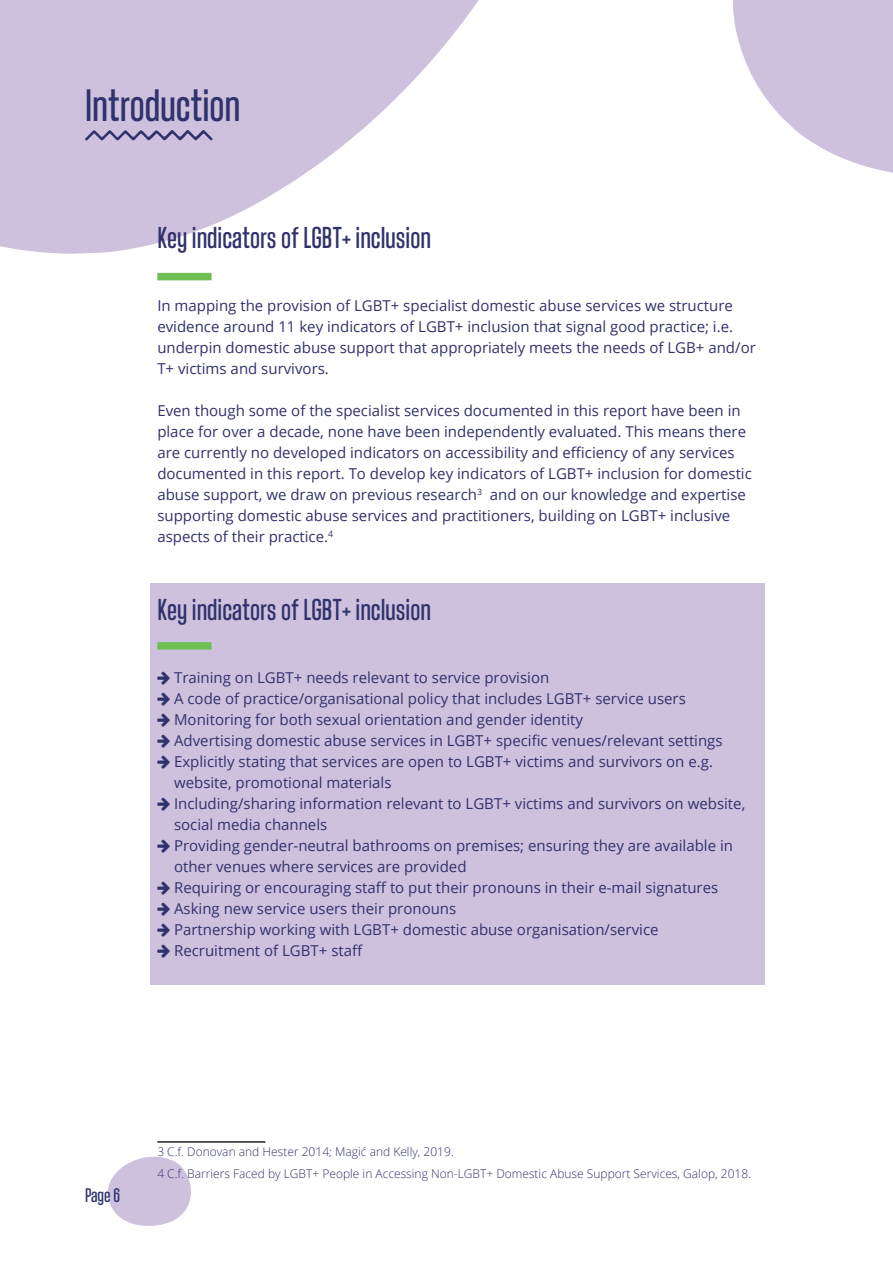
<style>
.page{position:relative;width:893px;height:1263px;background:#fff}
.page>*{position:absolute;margin:0;border:0;box-sizing:border-box;transform-origin:0 0}
.t1{font:500 45px "Landasans";color:#30326b}
.t2{font:500 30px "Landasans";color:#30326b}
.t3{font:500 19.5px "Landasans";color:#30326b}
.t4{font:15px/21px "Open Sans";color:#30326b}
.t5{font:300 12px "Open Sans";color:#30326b}
</style>
<div class="page">
<div style="left:151px;top:583px;width:614px;height:401px;background:#cec1de"></div>
<svg style="left:733px;top:0;width:160px;height:173px"></svg>
<svg style="left:107px;top:1156px;width:84px;height:70px"></svg>
<svg style="left:0;top:0;width:479px;height:254px;fill:#cec1de"></svg>
<svg style="left:84px;top:130px;width:129px;height:11px"></svg>
<hr style="left:157px;top:1141px;width:108px;height:2px;background:#231f20">
<div style="left:157px;top:642px;width:55px;height:8px;background:#6fbf54"></div>
<div style="left:157px;top:273px;width:55px;height:7px;background:#6fbf54"></div>
<p class="t1" style="left:85px;top:82px;width:157px">Introduction</p>
<p class="t2" style="left:157px;top:222px;width:275px">Key indicators of LGBT+ inclusion</p>
<p class="t4" style="left:157px;top:295px;width:600px">In mapping the provision of LGBT+ specialist domestic abuse services we structure evidence around 11 key indicators of LGBT+ inclusion that signal good practice; i.e. underpin domestic abuse support that appropriately meets the needs of LGB+ and/or T+ victims and survivors.</p>
<p class="t4" style="left:157px;top:400px;width:596px">Even though some of the specialist services documented in this report have been in place for over a decade, none have been independently evaluated. This means there are currently no developed indicators on accessibility and efficiency of any services documented in this report. To develop key indicators of LGBT+ inclusion for domestic abuse support, we draw on previous research<sup>3</sup> and on our knowledge and expertise supporting domestic abuse services and practitioners, building on LGBT+ inclusive aspects of their practice.<sup>4</sup></p>
<p class="t2" style="left:157px;top:594px;width:275px">Key indicators of LGBT+ inclusion</p>
<p class="t4" style="left:174px;top:667px;width:377px">Training on LGBT+ needs relevant to service provision</p>
<p class="t4" style="left:174px;top:688px;width:513px">A code of practice/organisational policy that includes LGBT+ service users</p>
<p class="t4" style="left:174px;top:709px;width:410px">Monitoring for both sexual orientation and gender identity</p>
<p class="t4" style="left:174px;top:730px;width:550px">Advertising domestic abuse services in LGBT+ specific venues/relevant settings</p>
<p class="t4" style="left:174px;top:751px;width:540px">Explicitly stating that services are open to LGBT+ victims and survivors on e.g. website, promotional materials</p>
<p class="t4" style="left:174px;top:793px;width:573px">Including/sharing information relevant to LGBT+ victims and survivors on website, social media channels</p>
<p class="t4" style="left:174px;top:835px;width:560px">Providing gender-neutral bathrooms on premises; ensuring they are available in other venues where services are provided</p>
<p class="t4" style="left:174px;top:877px;width:546px">Requiring or encouraging staff to put their pronouns in their e-mail signatures</p>
<p class="t4" style="left:174px;top:898px;width:284px">Asking new service users their pronouns</p>
<p class="t4" style="left:174px;top:919px;width:486px">Partnership working with LGBT+ domestic abuse organisation/service</p>
<p class="t4" style="left:174px;top:940px;width:190px">Recruitment of LGBT+ staff</p>
<h3 class="t3" style="left:85px;top:1185px;width:37px">Page 6</h3>
<p class="t5" style="left:157px;top:1144px;width:298px">3 C.f. Donovan and Hester 2014; Magić and Kelly, 2019.</p>
<p class="t5" style="left:157px;top:1165px;width:595px">4 C.f. Barriers Faced by LGBT+ People in Accessing Non-LGBT+ Domestic Abuse Support Services, Galop, 2018.</p>
</div>
